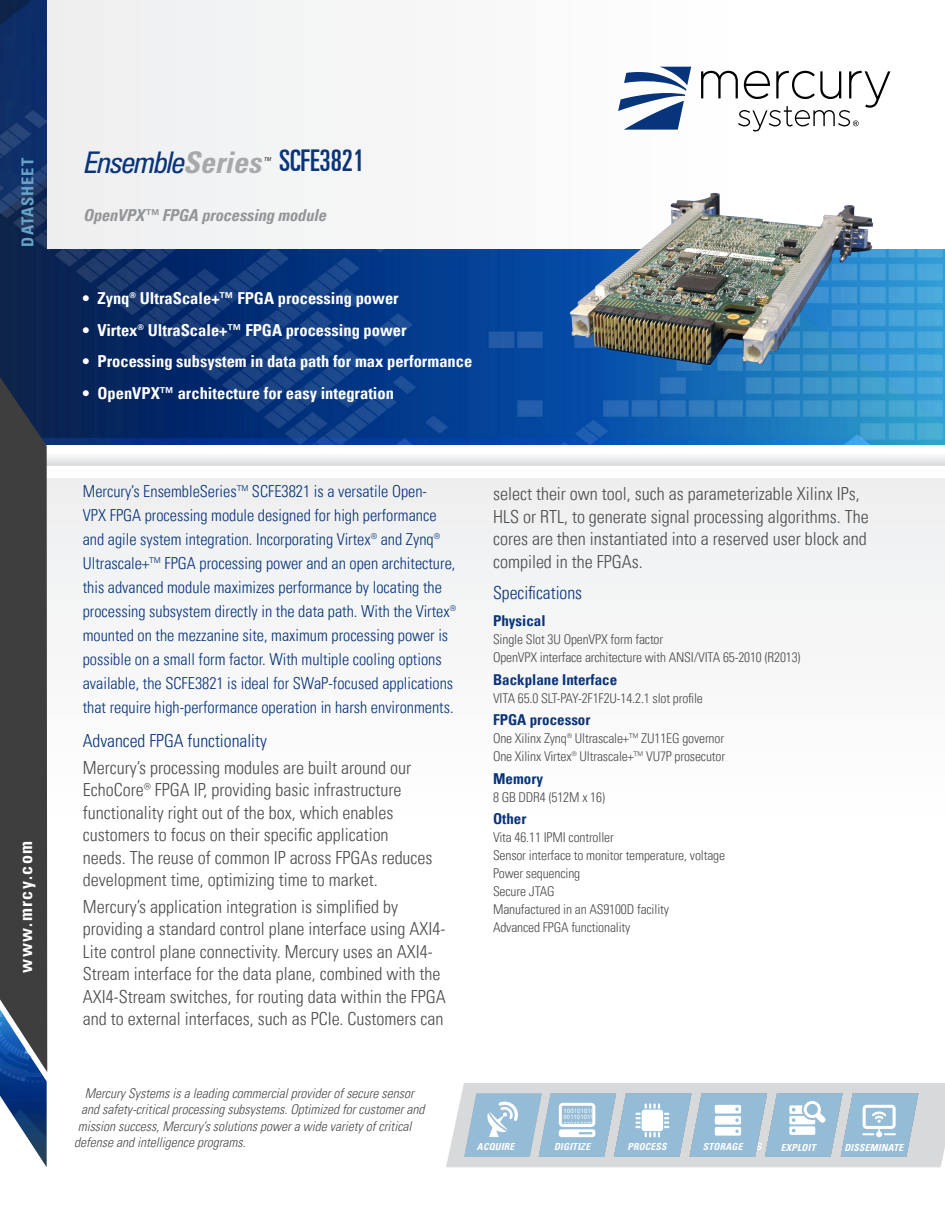
<style>
.page{position:relative;width:945px;height:1215px;background:#fff}
.page>*{position:absolute;margin:0;border:0;box-sizing:border-box;transform-origin:0 0}
.t1{font:30px "Univers LT Pro Ult Cond";color:#08347b}
.t2{font:italic condensed 29.85px "Univers LT Pro";letter-spacing:-.065em;color:#08347b}
.Body_text{font:300 condensed 18px/22.5px "Univers LT Pro";color:#4b4c4d}
.Body_paragraph_headi{font:300 condensed 18px "Univers LT Pro";color:#08347b}
.t3{font:700 condensed 18px "Univers LT Pro";letter-spacing:.08em;color:#fff}
.Body_blue_paragraph{font:300 condensed 16.5px/24px "Univers LT Pro";color:#08347b}
.t4{font:700 condensed 16.5px "Univers LT Pro";color:#fff}
.Subtitle{font:italic 700 condensed 16.5px "Univers LT Pro";letter-spacing:-.01em;color:#939598}
.t5{font:700 condensed 16.5px "Univers LT Pro";letter-spacing:.06em;color:#66a5c8}
.Specification_headin{font:700 condensed 15px "Univers LT Pro";color:#08347b}
.Specification_body{font:300 condensed 13.5px "Univers LT Pro";letter-spacing:-.01em;color:#4b4c4d}
.t6{font:italic 300 condensed 13.5px "Univers LT Pro";color:#4b4c4d}
.t7{font:italic 700 condensed 9.75px "Univers";letter-spacing:.02em;color:#fff}
.t8{font:italic 700 9.75px "Univers LT Pro 65";letter-spacing:.02em;color:#fff}
.t9{font:italic 700 condensed 9.75px "Univers LT Pro";letter-spacing:.02em;color:#fff}
.t10{font:6px/6.8px "Arial";letter-spacing:.02em;color:#fff}
.t11{font:italic condensed 5.4px "Univers LT Pro";color:#231f20}
.s1{font-weight:700;color:#a8a9ad}
</style>
<div class="page">
<div style="left:0;top:479px;width:945px;height:489px;background:#fafafa"></div>
<img style="left:0;top:0;width:945px;height:445px">
<div style="left:47px;top:0;width:898px;height:248px;background:#f7f7f8"></div>
<img style="left:0;top:1072px;width:47px;height:95px">
<svg style="left:47px;top:456px;width:898px;height:9px"></svg>
<svg style="left:0;top:351px;width:47px;height:721px;background:#3a3f46"></svg>
<svg style="left:618px;top:67px;width:73px;height:63px"></svg>
<svg style="left:701px;top:71px;width:189px;height:60px"></svg>
<svg style="left:446px;top:1083px;width:499px;height:84px;background:#b8cddb"></svg>
<img style="left:565px;top:193px;width:313px;height:177px">
<p class="t5" style="left:18px;top:247px;width:90px;rotate:-90deg">DATASHEET</p>
<p class="t3" style="left:15px;top:973px;width:133px;rotate:-90deg">www.mrcy.com</p>
<p class="t2" style="left:82px;top:144px;width:180px">Ensemble<span class="s1">Series</span></p>
<p class="t1" style="left:279px;top:140px;width:87px">SCFE3821</p>
<p class="t11" style="left:264px;top:156px;width:9px">TM</p>
<p class="Subtitle" style="left:83px;top:205px;width:244px">OpenVPX™ FPGA processing module</p>
<p class="t4" style="left:82px;top:288px;width:318px">• Zynq® UltraScale+™ FPGA processing power</p>
<p class="t4" style="left:82px;top:320px;width:326px">• Virtex® UltraScale+™ FPGA processing power</p>
<p class="t4" style="left:82px;top:351px;width:391px">• Processing subsystem in data path for max performance</p>
<p class="t4" style="left:82px;top:383px;width:313px">• OpenVPX™ architecture for easy integration</p>
<p class="Body_blue_paragraph" style="left:83px;top:478px;width:375px">Mercury’s EnsembleSeries™ SCFE3821 is a versatile Open-<br>VPX FPGA processing module designed for high performance and agile system integration. Incorporating Virtex® and Zynq® Ultrascale+™ FPGA processing power and an open architecture, this advanced module maximizes performance by locating the processing subsystem directly in the data path. With the Virtex® mounted on the mezzanine site, maximum processing power is possible on a small form factor. With multiple cooling options available, the SCFE3821 is ideal for SWaP-focused applications that require high-performance operation in harsh environments.</p>
<p class="Body_paragraph_headi" style="left:83px;top:728px;width:186px">Advanced FPGA functionality</p>
<p class="Body_text" style="left:83px;top:755px;width:351px">Mercury’s processing modules are built around our EchoCore® FPGA IP, providing basic infrastructure functionality right out of the box, which enables customers to focus on their specific application needs. The reuse of common IP across FPGAs reduces development time, optimizing time to market.</p>
<p class="Body_text" style="left:83px;top:894px;width:364px">Mercury’s application integration is simplified by providing a standard control plane interface using AXI4- Lite control plane connectivity. Mercury uses an AXI4- Stream interface for the data plane, combined with the AXI4-Stream switches, for routing data within the FPGA and to external interfaces, such as PCIe. Customers can</p>
<p class="Body_text" style="left:493px;top:482px;width:377px">select their own tool, such as parameterizable Xilinx IPs, HLS or RTL, to generate signal processing algorithms. The cores are then instantiated into a reserved user block and compiled in the FPGAs.</p>
<p class="Body_paragraph_headi" style="left:493px;top:581px;width:91px">Specifications</p>
<p class="Specification_headin" style="left:493px;top:611px;width:54px">Physical</p>
<p class="Specification_body" style="left:493px;top:630px;width:172px">Single Slot 3U OpenVPX form factor</p>
<p class="Specification_body" style="left:493px;top:648px;width:309px">OpenVPX interface architecture with ANSI/VITA 65-2010 (R2013)</p>
<p class="Specification_headin" style="left:493px;top:670px;width:126px">Backplane Interface</p>
<p class="Specification_body" style="left:493px;top:689px;width:211px">VITA 65.0 SLT-PAY-2F1F2U-14.2.1 slot profile</p>
<p class="Specification_headin" style="left:493px;top:710px;width:99px">FPGA processor</p>
<p class="Specification_body" style="left:493px;top:729px;width:233px">One Xilinx Zynq® Ultrascale+™ ZU11EG governor</p>
<p class="Specification_body" style="left:493px;top:747px;width:234px">One Xilinx Virtex® Ultrascale+™ VU7P prosecutor</p>
<p class="Specification_headin" style="left:493px;top:769px;width:51px">Memory</p>
<p class="Specification_body" style="left:493px;top:788px;width:114px">8 GB DDR4 (512M x 16)</p>
<p class="Specification_headin" style="left:493px;top:809px;width:35px">Other</p>
<p class="Specification_body" style="left:493px;top:828px;width:122px">Vita 46.11 IPMI controller</p>
<p class="Specification_body" style="left:493px;top:846px;width:234px">Sensor interface to monitor temperature, voltage</p>
<p class="Specification_body" style="left:493px;top:864px;width:89px">Power sequencing</p>
<p class="Specification_body" style="left:493px;top:882px;width:63px">Secure JTAG</p>
<p class="Specification_body" style="left:493px;top:900px;width:178px">Manufactured in an AS9100D facility</p>
<p class="Specification_body" style="left:493px;top:918px;width:139px">Advanced FPGA functionality</p>
<p class="t6" style="left:85px;top:1084px;width:334px">MercurySystemsisaleadingcommercialproviderofsecuresensor</p>
<p class="t6" style="left:81px;top:1100px;width:348px">andsafety-criticalprocessingsubsystems.Optimizedforcustomerand</p>
<p class="t6" style="left:78px;top:1117px;width:339px">missionsuccess,Mercury’ssolutionspowerawidevarietyofcritical</p>
<p class="t6" style="left:74px;top:1133px;width:177px">defenseandintelligenceprograms.</p>
<p class="t7" style="left:477px;top:1141px;width:39px">ACQUIRE</p>
<p class="t7" style="left:551px;top:1141px;width:39px">ACQUIRE</p>
<p class="t10" style="left:563px;top:1107px;width:33px">100101010<br>001101011<br>110101100</p>
<p class="t7" style="left:554px;top:1141px;width:38px">DIGITIZE</p>
<p class="t7" style="left:853px;top:1141px;width:39px">ACQU RE</p>
<p class="t8" style="left:705px;top:1140px;width:44px">DIGITIZE</p>
<p class="t8" style="left:703px;top:1140px;width:48px">PROCESS</p>
<p class="t9" style="left:703px;top:1141px;width:41px">STORAGE</p>
<p class="t7" style="left:629px;top:1141px;width:39px">DIGITIZES</p>
<p class="t8" style="left:702px;top:1140px;width:46px">ACQU RE</p>
<p class="t7" style="left:854px;top:1141px;width:35px">PROCES</p>
<p class="t7" style="left:856px;top:1141px;width:38px">DIGITIZE</p>
<p class="t7" style="left:856px;top:1141px;width:48px">EXPLOITSTE</p>
<p class="t8" style="left:715px;top:1140px;width:48px">PROC SS</p>
<p class="t7" style="left:627px;top:1141px;width:39px">ACQUIRE</p>
<p class="t7" style="left:778px;top:1141px;width:41px">ST RAGE</p>
<p class="t7" style="left:627px;top:1141px;width:35px">PROCES</p>
<p class="t7" style="left:778px;top:1141px;width:39px">ACQUIRE</p>
<p class="t7" style="left:844px;top:1141px;width:51px">DI SEMINA</p>
<p class="t7" style="left:778px;top:1141px;width:35px">PROCES</p>
<p class="t7" style="left:780px;top:1141px;width:38px">DIGITIZE</p>
<p class="t7" style="left:781px;top:1141px;width:39px">EXPLOITS</p>
<p class="t7" style="left:854px;top:1141px;width:41px">ST RAGE</p>
<p class="t7" style="left:879px;top:1141px;width:4px">I</p>
</div>
